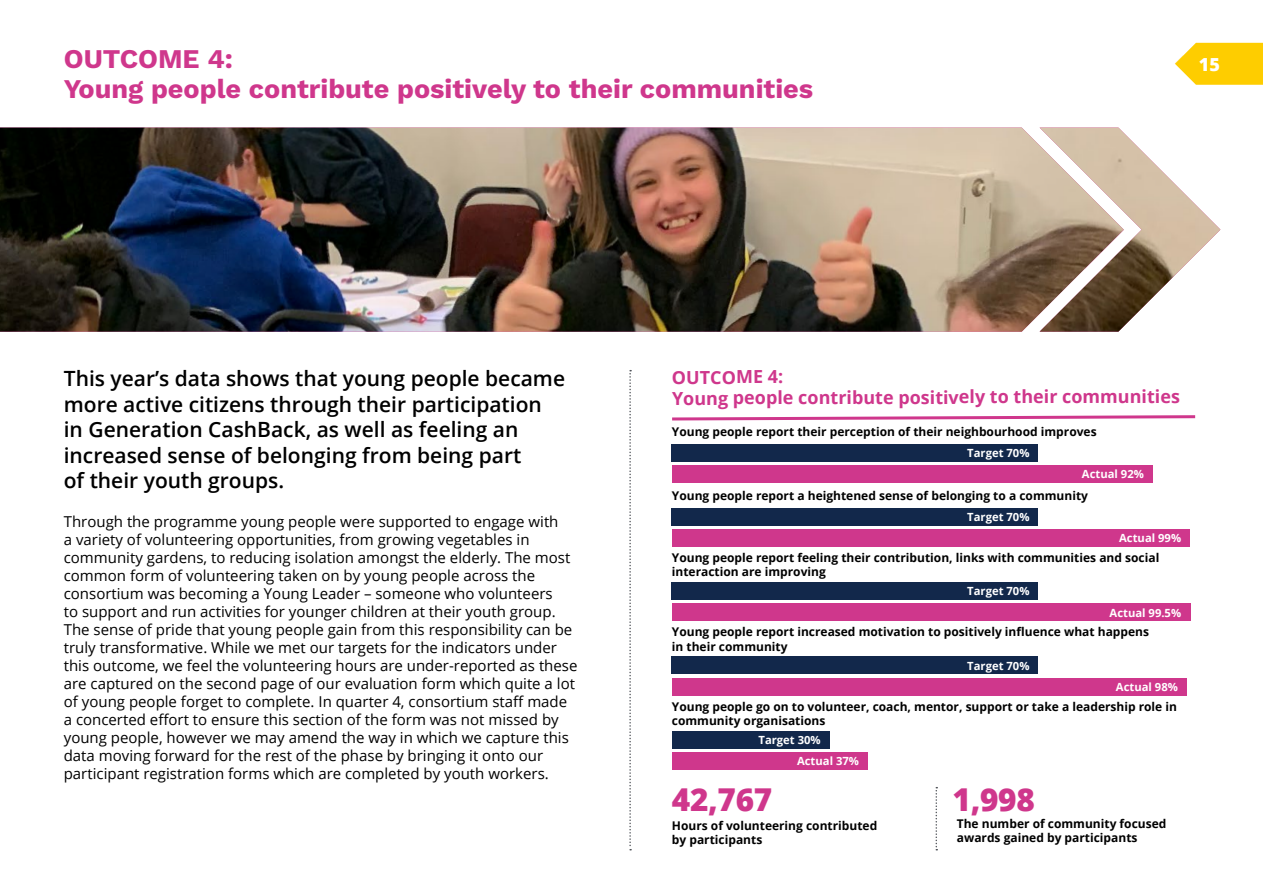
<style>
.page{position:relative;width:1263px;height:893px;background:#fff}
.page>*{position:absolute;margin:0;border:0;box-sizing:border-box;transform-origin:0 0}
.t1{font:800 31.5px "Open Sans";letter-spacing:-.01em;color:#cf378c}
.t2{font:700 27px "Work Sans";color:#cf378c}
.t3{font:600 21px/25.5px "Open Sans";color:#000}
.t4{font:700 18px/20.1px "Open Sans";letter-spacing:-.005em;color:#cf378c}
.t5{font:800 18px "Open Sans";color:#fff}
.t6{font:15px/18px "Open Sans";color:#000}
.t7{font:700 12px/14.4px "Open Sans";color:#000}
.t8{font:700 11.25px "Open Sans";color:#fff}
</style>
<div class="page">
<svg style="left:629px;top:370px;width:2px;height:480px"></svg>
<svg style="left:935px;top:787px;width:2px;height:63px"></svg>
<svg style="left:672px;top:415px;width:524px;height:6px"></svg>
<div style="left:672px;top:444px;width:366px;height:17px;background:#12284b"></div>
<div style="left:672px;top:508px;width:366px;height:17px;background:#12284b"></div>
<div style="left:672px;top:583px;width:366px;height:17px;background:#12284b"></div>
<div style="left:672px;top:657px;width:366px;height:17px;background:#12284b"></div>
<div style="left:672px;top:466px;width:480px;height:17px;background:#cf378c"></div>
<div style="left:672px;top:529px;width:518px;height:17px;background:#cf378c"></div>
<div style="left:672px;top:604px;width:519px;height:17px;background:#cf378c"></div>
<div style="left:672px;top:678px;width:514px;height:17px;background:#cf378c"></div>
<div style="left:672px;top:731px;width:157px;height:17px;background:#12284b"></div>
<div style="left:672px;top:753px;width:195px;height:17px;background:#cf378c"></div>
<img style="left:0;top:128px;width:1220px;height:204px">
<svg style="left:1175px;top:43px;width:88px;height:42px;background:#fed31f"></svg>
<p class="t2" style="left:64px;top:38px;width:171px">OUTCOME 4:</p>
<p class="t2" style="left:64px;top:68px;width:751px">Young people contribute positively to their communities</p>
<p class="t5" style="left:1199px;top:50px;width:23px">15</p>
<p class="t3" style="left:64px;top:365px;width:503px">This year’s data shows that young people became more active citizens through their participation in Generation CashBack, as well as feeling an increased sense of belonging from being part<br>of their youth groups.</p>
<p class="t6" style="left:64px;top:512px;width:515px">Through the programme young people were supported to engage with<br>a variety of volunteering opportunities, from growing vegetables in community gardens, to reducing isolation amongst the elderly. The most common form of volunteering taken on by young people across the consortium was becoming a Young Leader – someone who volunteers<br>to support and run activities for younger children at their youth group.<br>The sense of pride that young people gain from this responsibility can be truly transformative. While we met our targets for the indicators under this outcome, we feel the volunteering hours are under-reported as these are captured on the second page of our evaluation form which quite a lot of young people forget to complete. In quarter 4, consortium staff made a concerted effort to ensure this section of the form was not missed by young people, however we may amend the way in which we capture this data moving forward for the rest of the phase by bringing it onto our participant registration forms which are completed by youth workers.</p>
<p class="t4" style="left:672px;top:366px;width:510px">OUTCOME 4:<br>Young people contribute positively to their communities</p>
<p class="t7" style="left:672px;top:424px;width:426px">Young people report their perception of their neighbourhood improves</p>
<p class="t8" style="left:967px;top:445px;width:64px">Target 70%</p>
<p class="t8" style="left:1082px;top:466px;width:63px">Actual 92%</p>
<p class="t7" style="left:672px;top:488px;width:418px">Young people report a heightened sense of belonging to a community</p>
<p class="t8" style="left:967px;top:509px;width:64px">Target 70%</p>
<p class="t8" style="left:1119px;top:530px;width:63px">Actual 99%</p>
<p class="t7" style="left:672px;top:550px;width:489px">Young people report feeling their contribution, links with communities and social interaction are improving</p>
<p class="t8" style="left:967px;top:583px;width:64px">Target 70%</p>
<p class="t8" style="left:1109px;top:605px;width:73px">Actual 99.5%</p>
<p class="t7" style="left:672px;top:624px;width:479px">Young people report increased motivation to positively influence what happens in their community</p>
<p class="t8" style="left:967px;top:658px;width:64px">Target 70%</p>
<p class="t8" style="left:1116px;top:679px;width:63px">Actual 98%</p>
<p class="t7" style="left:672px;top:699px;width:507px">Young people go on to volunteer, coach, mentor, support or take a leadership role in community organisations</p>
<p class="t8" style="left:758px;top:732px;width:64px">Target 30%</p>
<p class="t8" style="left:797px;top:753px;width:63px">Actual 37%</p>
<p class="t1" style="left:672px;top:775px;width:102px">42,767</p>
<p class="t1" style="left:952px;top:776px;width:84px">1,998</p>
<p class="t7" style="left:672px;top:818px;width:207px">Hours of volunteering contributed by participants</p>
<p class="t7" style="left:957px;top:816px;width:211px">The number of community focused awards gained by participants</p>
</div>
